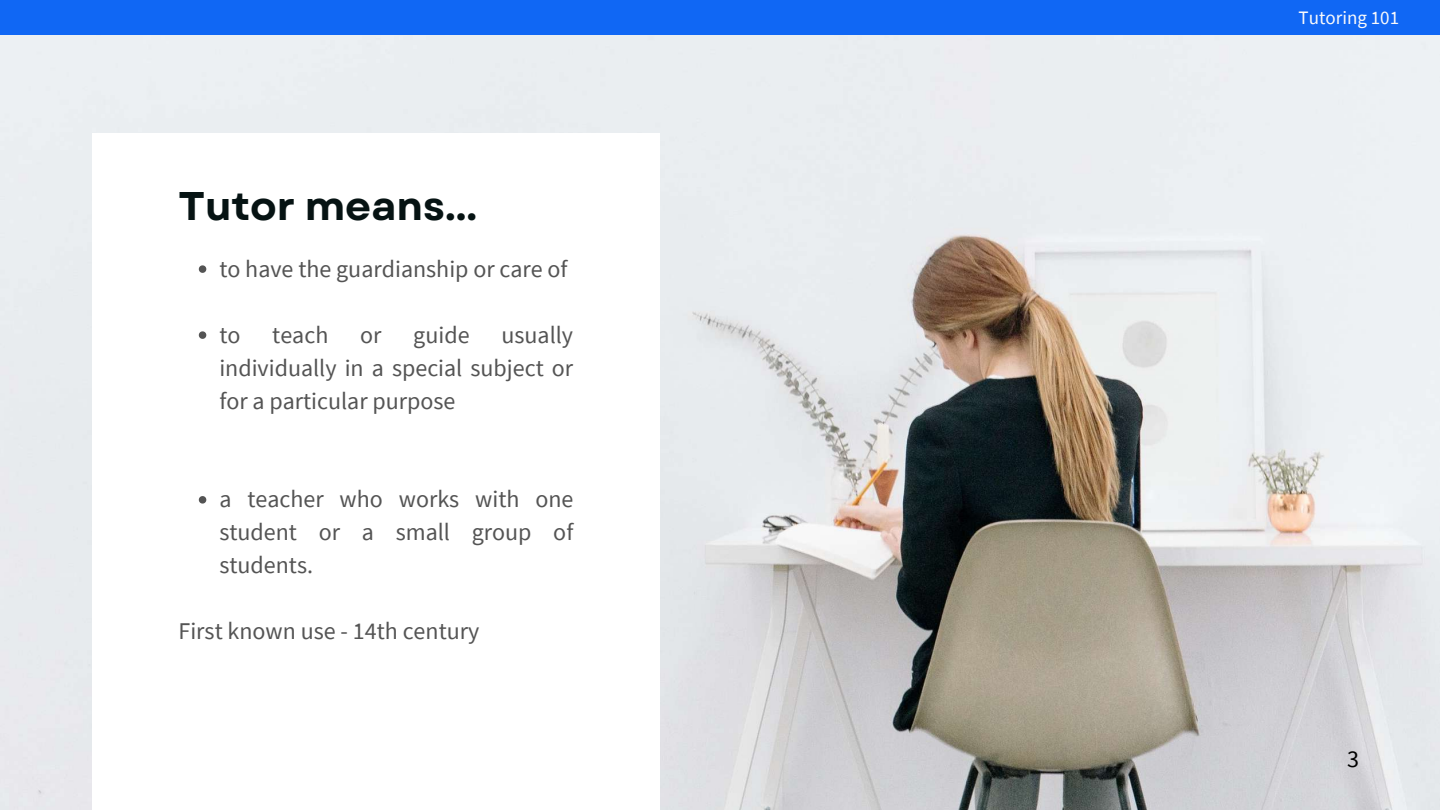
<style>
.page{position:relative;width:1440px;height:810px;background:#fff}
.page>*{position:absolute;margin:0;border:0;box-sizing:border-box;transform-origin:0 0}
.t1{font:700 40px "Garet";color:#061313}
.t2{font:24px/33px "Source Sans Pro";color:#545454;text-align:justify}
.t3{font:24px "Source Sans Pro";color:#000}
.t4{font:19px "Source Sans Pro";color:#fafafb}
</style>
<div class="page">
<img style="left:0;top:35px;width:1440px;height:775px">
<div style="left:93px;top:133px;width:567px;height:677px;background:#fff"></div>
<svg style="left:199px;top:496px;width:7px;height:8px"></svg>
<div style="left:0;top:0;width:1440px;height:35px;background:#1067f4"></div>
<svg style="left:199px;top:265px;width:7px;height:8px"></svg>
<svg style="left:199px;top:331px;width:7px;height:8px"></svg>
<h1 class="t1" style="left:179px;top:177px;width:300px">Tutor means...</h1>
<p class="t2" style="left:219px;top:252px;width:350px">to have the guardianship or care of</p>
<p class="t2" style="left:219px;top:318px;width:23px">to</p>
<p class="t2" style="left:272px;top:318px;width:58px">teach</p>
<p class="t2" style="left:360px;top:318px;width:23px">or</p>
<p class="t2" style="left:413px;top:318px;width:58px">guide</p>
<p class="t2" style="left:219px;top:318px;width:355px;text-indent:282px">usually individually in a special subject or for a particular purpose</p>
<p class="t2" style="left:219px;top:482px;width:356px">a teacher who works with one student or a small group of students.</p>
<p class="t2" style="left:179px;top:614px;width:302px">First known use - 14th century</p>
<p class="t4" style="left:1299px;top:5px;width:102px">Tutoring 101</p>
<p class="t3" style="left:1347px;top:743px;width:13px">3</p>
</div>
